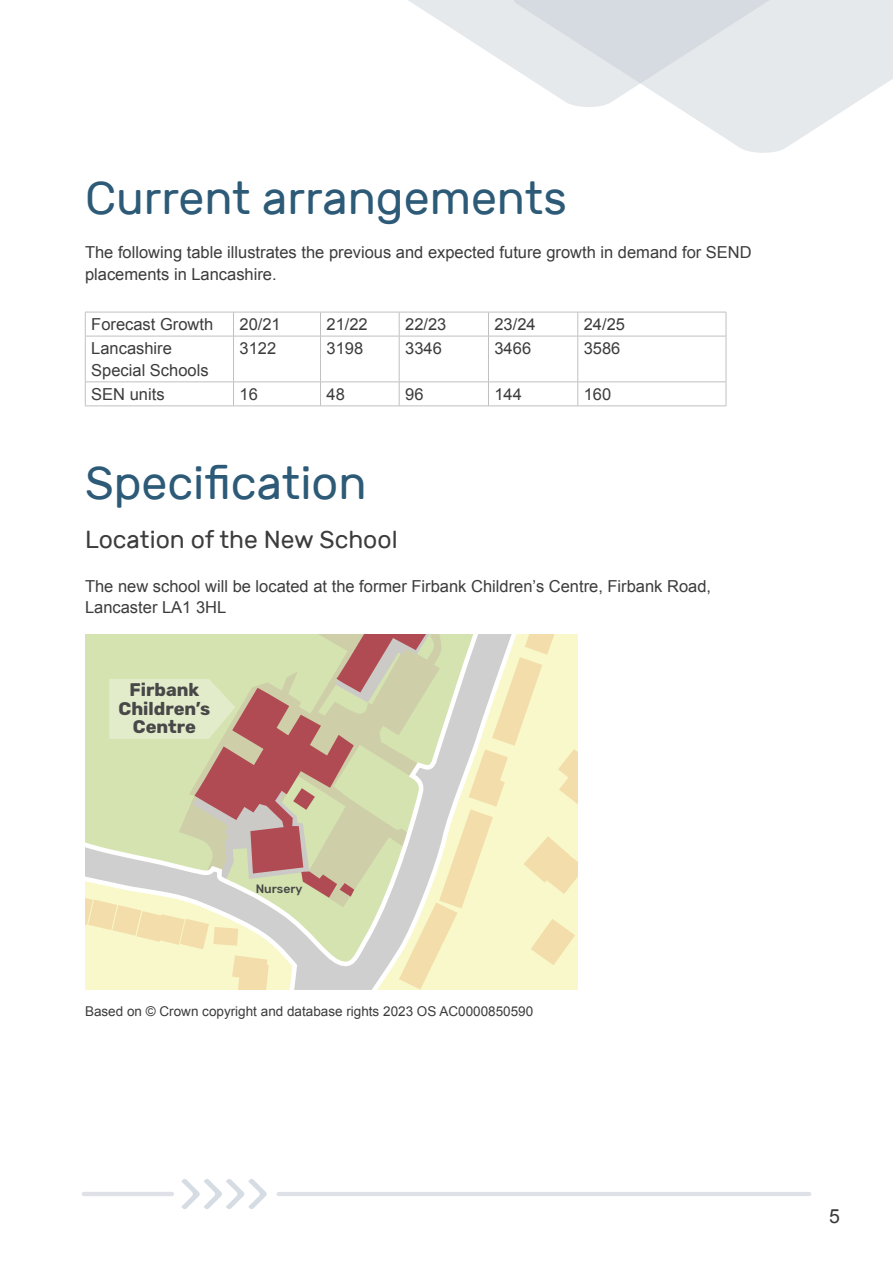
<style>
.page{position:relative;width:893px;height:1263px;background:#fff}
.page>*{position:absolute;margin:0;border:0;box-sizing:border-box;transform-origin:0 0}
.t1{font:46.5px "Rubik";color:#2c5a77}
.t2{font:24.6px "Rubik";color:#3c3c3c}
.t3{font:19.5px "Arial";color:#393939}
.t4{font:700 18.15px/18.1px "Rubik";color:#484848;text-align:center}
.t5{font:16.5px/21.8px "Arial";color:#3c3c3c}
.t6{font:13.5px "Arial";color:#3c3c3c}
.t7{font:500 12.15px "Rubik";color:#484848}
</style>
<div class="page">
<svg style="left:408px;top:0;width:106px;height:69px"></svg>
<svg style="left:514px;top:0;width:379px;height:153px;fill:#e6e9ec"></svg>
<hr style="left:278px;top:1192px;width:531px;height:4px;background:#dee2e8">
<hr style="left:84px;top:1192px;width:88px;height:4px;background:#dee2e8">
<svg style="left:181px;top:1179px;width:86px;height:30px"></svg>
<hr style="left:85px;top:312px;width:148px;height:1px;background:#c0c0c0">
<svg style="left:85px;top:312px;width:1px;height:24px"></svg>
<hr style="left:233px;top:312px;width:87px;height:1px;background:#c0c0c0">
<svg style="left:233px;top:313px;width:1px;height:23px"></svg>
<hr style="left:320px;top:312px;width:79px;height:1px;background:#c0c0c0">
<svg style="left:320px;top:313px;width:1px;height:23px"></svg>
<hr style="left:399px;top:312px;width:89px;height:1px;background:#c0c0c0">
<svg style="left:399px;top:312px;width:1px;height:24px"></svg>
<hr style="left:488px;top:312px;width:90px;height:1px;background:#c0c0c0">
<svg style="left:488px;top:313px;width:1px;height:23px"></svg>
<hr style="left:578px;top:312px;width:148px;height:1px;background:#c0c0c0">
<svg style="left:577px;top:312px;width:1px;height:24px"></svg>
<svg style="left:726px;top:312px;width:1px;height:24px"></svg>
<hr style="left:85px;top:336px;width:148px;height:1px;background:#c0c0c0">
<hr style="left:85px;top:336px;width:1px;height:46px;background:#c0c0c0">
<hr style="left:233px;top:336px;width:87px;height:1px;background:#c0c0c0">
<hr style="left:233px;top:336px;width:1px;height:46px;background:#c0c0c0">
<hr style="left:320px;top:336px;width:79px;height:1px;background:#c0c0c0">
<hr style="left:320px;top:336px;width:1px;height:46px;background:#c0c0c0">
<hr style="left:399px;top:336px;width:89px;height:1px;background:#c0c0c0">
<hr style="left:399px;top:336px;width:1px;height:46px;background:#c0c0c0">
<hr style="left:488px;top:336px;width:90px;height:1px;background:#c0c0c0">
<hr style="left:488px;top:336px;width:1px;height:46px;background:#c0c0c0">
<hr style="left:578px;top:336px;width:148px;height:1px;background:#c0c0c0">
<hr style="left:577px;top:336px;width:1px;height:46px;background:#c0c0c0">
<hr style="left:726px;top:336px;width:1px;height:46px;background:#c0c0c0">
<hr style="left:85px;top:382px;width:148px;height:1px;background:#c0c0c0">
<svg style="left:85px;top:382px;width:1px;height:24px"></svg>
<hr style="left:233px;top:382px;width:87px;height:1px;background:#c0c0c0">
<svg style="left:233px;top:383px;width:1px;height:23px"></svg>
<hr style="left:320px;top:382px;width:79px;height:1px;background:#c0c0c0">
<svg style="left:320px;top:383px;width:1px;height:23px"></svg>
<hr style="left:399px;top:382px;width:89px;height:1px;background:#c0c0c0">
<svg style="left:399px;top:382px;width:1px;height:24px"></svg>
<hr style="left:488px;top:382px;width:90px;height:1px;background:#c0c0c0">
<svg style="left:488px;top:383px;width:1px;height:23px"></svg>
<hr style="left:578px;top:382px;width:148px;height:1px;background:#c0c0c0">
<svg style="left:577px;top:382px;width:1px;height:24px"></svg>
<svg style="left:726px;top:382px;width:1px;height:24px"></svg>
<hr style="left:85px;top:406px;width:148px;height:1px;background:#c0c0c0">
<hr style="left:233px;top:406px;width:87px;height:1px;background:#c0c0c0">
<hr style="left:320px;top:406px;width:79px;height:1px;background:#c0c0c0">
<hr style="left:399px;top:406px;width:89px;height:1px;background:#c0c0c0">
<hr style="left:488px;top:406px;width:90px;height:1px;background:#c0c0c0">
<hr style="left:578px;top:406px;width:148px;height:1px;background:#c0c0c0">
<svg style="left:85px;top:635px;width:492px;height:354px"></svg>
<h1 class="t1" style="left:85px;top:172px;width:483px">Current arrangements</h1>
<p class="t5" style="left:85px;top:241px;width:668px">The following table illustrates the previous and expected future growth in demand for SEND placements in Lancashire.</p>
<p class="t5" style="left:91px;top:314px;width:123px">Forecast Growth</p>
<p class="t5" style="left:239px;top:314px;width:43px">20/21</p>
<p class="t5" style="left:326px;top:314px;width:43px">21/22</p>
<p class="t5" style="left:405px;top:314px;width:43px">22/23</p>
<p class="t5" style="left:494px;top:314px;width:43px">23/24</p>
<p class="t5" style="left:584px;top:314px;width:43px">24/25</p>
<p class="t5" style="left:91px;top:338px;width:119px">Lancashire<br>Special Schools</p>
<p class="t5" style="left:239px;top:338px;width:38px">3122</p>
<p class="t5" style="left:326px;top:338px;width:38px">3198</p>
<p class="t5" style="left:405px;top:338px;width:38px">3346</p>
<p class="t5" style="left:494px;top:338px;width:38px">3466</p>
<p class="t5" style="left:584px;top:338px;width:38px">3586</p>
<p class="t5" style="left:91px;top:383px;width:75px">SEN units</p>
<p class="t5" style="left:239px;top:383px;width:20px">16</p>
<p class="t5" style="left:326px;top:383px;width:20px">48</p>
<p class="t5" style="left:405px;top:383px;width:20px">96</p>
<p class="t5" style="left:494px;top:383px;width:29px">144</p>
<p class="t5" style="left:584px;top:383px;width:29px">160</p>
<h1 class="t1" style="left:85px;top:457px;width:283px">Specification</h1>
<h2 class="t2" style="left:85px;top:526px;width:314px">Location of the New School</h2>
<p class="t5" style="left:85px;top:575px;width:628px">The new school will be located at the former Firbank Children’s Centre, Firbank Road,<br>Lancaster LA1 3HL</p>
<p class="t4" style="left:119px;top:681px;width:93px">Firbank<br>Children’s<br>Centre</p>
<p class="t7" style="left:256px;top:882px;width:48px">Nursery</p>
<p class="t6" style="left:85px;top:1002px;width:450px">Based on © Crown copyright and database rights 2023 OS AC0000850590</p>
<p class="t3" style="left:829px;top:1204px;width:12px">5</p>
</div>
